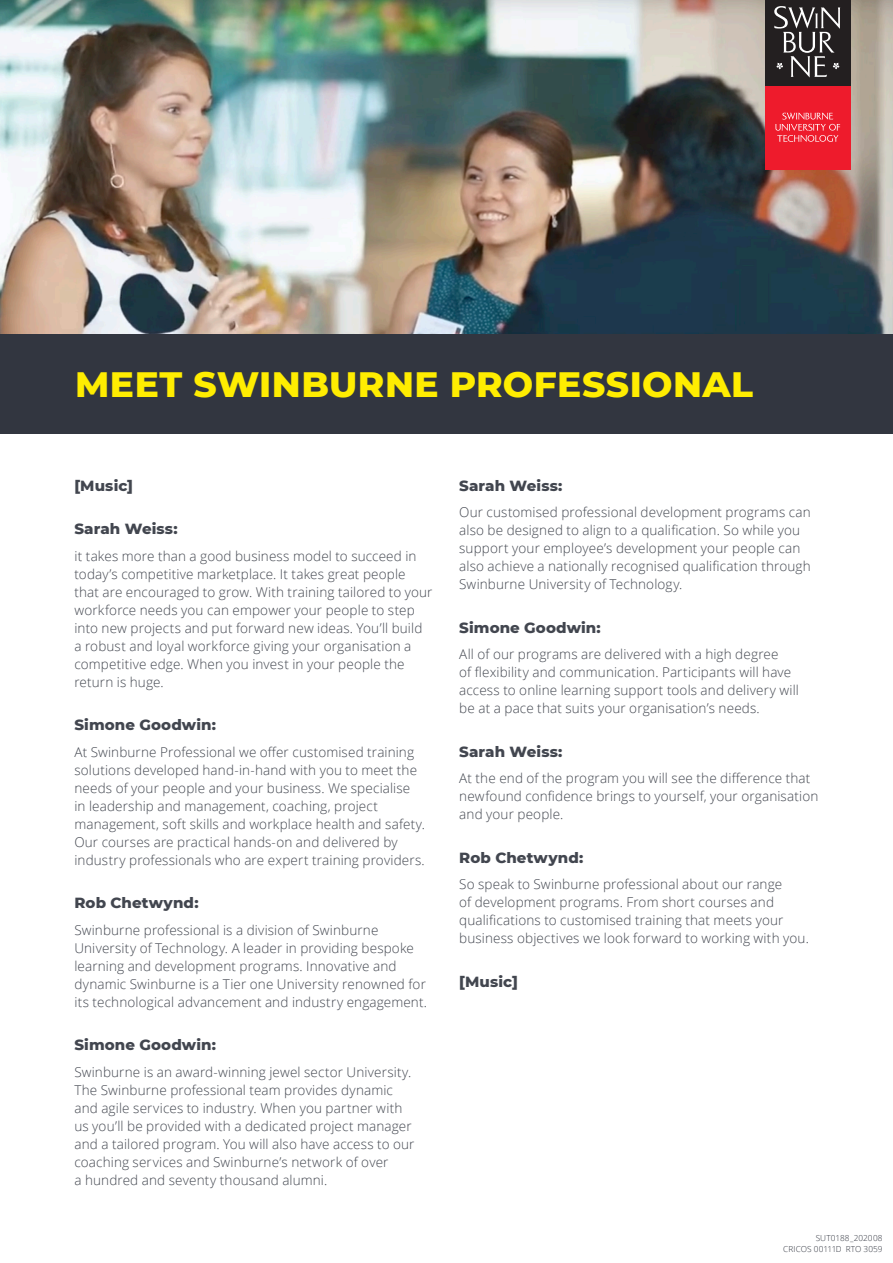
<style>
.page{position:relative;width:893px;height:1263px;background:#fff}
.page>*{position:absolute;margin:0;border:0;box-sizing:border-box;transform-origin:0 0}
.t1{font:800 36px "Montserrat";letter-spacing:.01em;color:#ffed01}
.t2{font:800 15px "Montserrat";letter-spacing:.005em;color:#42464f}
.t3{font:300 13.5px/18px "Open Sans";letter-spacing:.01em;color:#42464f}
.t4{font:300 8.25px/10.5px "Open Sans";letter-spacing:.01em;color:#323640;text-align:right}
</style>
<div class="page">
<img style="left:0;top:0;width:893px;height:334px">
<div style="left:0;top:334px;width:893px;height:100px;background:#323640"></div>
<div style="left:765px;top:85px;width:85px;height:85px;background:#ee1b2c"></div>
<svg style="left:775px;top:113px;width:65px;height:29px"></svg>
<div style="left:765px;top:0;width:85px;height:85px;background:#231f20"></div>
<svg style="left:774px;top:6px;width:66px;height:72px"></svg>
<p class="t1" style="left:75px;top:358px;width:679px">MEET SWINBURNE PROFESSIONAL</p>
<p class="t2" style="left:74px;top:474px;width:60px">[Music]</p>
<p class="t2" style="left:74px;top:518px;width:105px">Sarah Weiss:</p>
<p class="t3" style="left:74px;top:546px;width:360px">it takes more than a good business model to succeed in today’s competitive marketplace. It takes great people that are encouraged to grow. With training tailored to your workforce needs you can empower your people to step into new projects and put forward new ideas. You’ll build a robust and loyal workforce giving your organisation a competitive edge. When you invest in your people the return is huge.</p>
<p class="t2" style="left:74px;top:714px;width:143px">Simone Goodwin:</p>
<p class="t3" style="left:74px;top:743px;width:352px">At Swinburne Professional we offer customised training solutions developed hand-in-hand with you to meet the needs of your people and your business. We specialise<br>in leadership and management, coaching, project management, soft skills and workplace health and safety.<br>Our courses are practical hands-on and delivered by industry professionals who are expert training providers.</p>
<p class="t2" style="left:74px;top:892px;width:126px">Rob Chetwynd:</p>
<p class="t3" style="left:74px;top:921px;width:354px">Swinburne professional is a division of Swinburne University of Technology. A leader in providing bespoke learning and development programs. Innovative and dynamic Swinburne is a Tier one University renowned for its technological advancement and industry engagement.</p>
<p class="t2" style="left:74px;top:1034px;width:143px">Simone Goodwin:</p>
<p class="t3" style="left:74px;top:1063px;width:342px">Swinburne is an award-winning jewel sector University.<br>The Swinburne professional team provides dynamic and agile services to industry. When you partner with us you’ll be provided with a dedicated project manager and a tailored program. You will also have access to our coaching services and Swinburne’s network of over<br>a hundred and seventy thousand alumni.</p>
<p class="t2" style="left:459px;top:474px;width:105px">Sarah Weiss:</p>
<p class="t3" style="left:459px;top:503px;width:353px">Our customised professional development programs can also be designed to align to a qualification. So while you support your employee’s development your people can also achieve a nationally recognised qualification through Swinburne University of Technology.</p>
<p class="t2" style="left:459px;top:616px;width:143px">Simone Goodwin:</p>
<p class="t3" style="left:459px;top:645px;width:341px">All of our programs are delivered with a high degree<br>of flexibility and communication. Participants will have access to online learning support tools and delivery will be at a pace that suits your organisation’s needs.</p>
<p class="t2" style="left:459px;top:740px;width:105px">Sarah Weiss:</p>
<p class="t3" style="left:459px;top:769px;width:361px">At the end of the program you will see the difference that newfound confidence brings to yourself, your organisation and your people.</p>
<p class="t2" style="left:459px;top:846px;width:126px">Rob Chetwynd:</p>
<p class="t3" style="left:459px;top:875px;width:351px">So speak to Swinburne professional about our range<br>of development programs. From short courses and qualifications to customised training that meets your business objectives we look forward to working with you.</p>
<p class="t2" style="left:459px;top:970px;width:60px">[Music]</p>
<p class="t4" style="left:783px;top:1232px;width:101px">SUT0188_202008<br>CRICOS 00111D RTO 3059</p>
</div>
